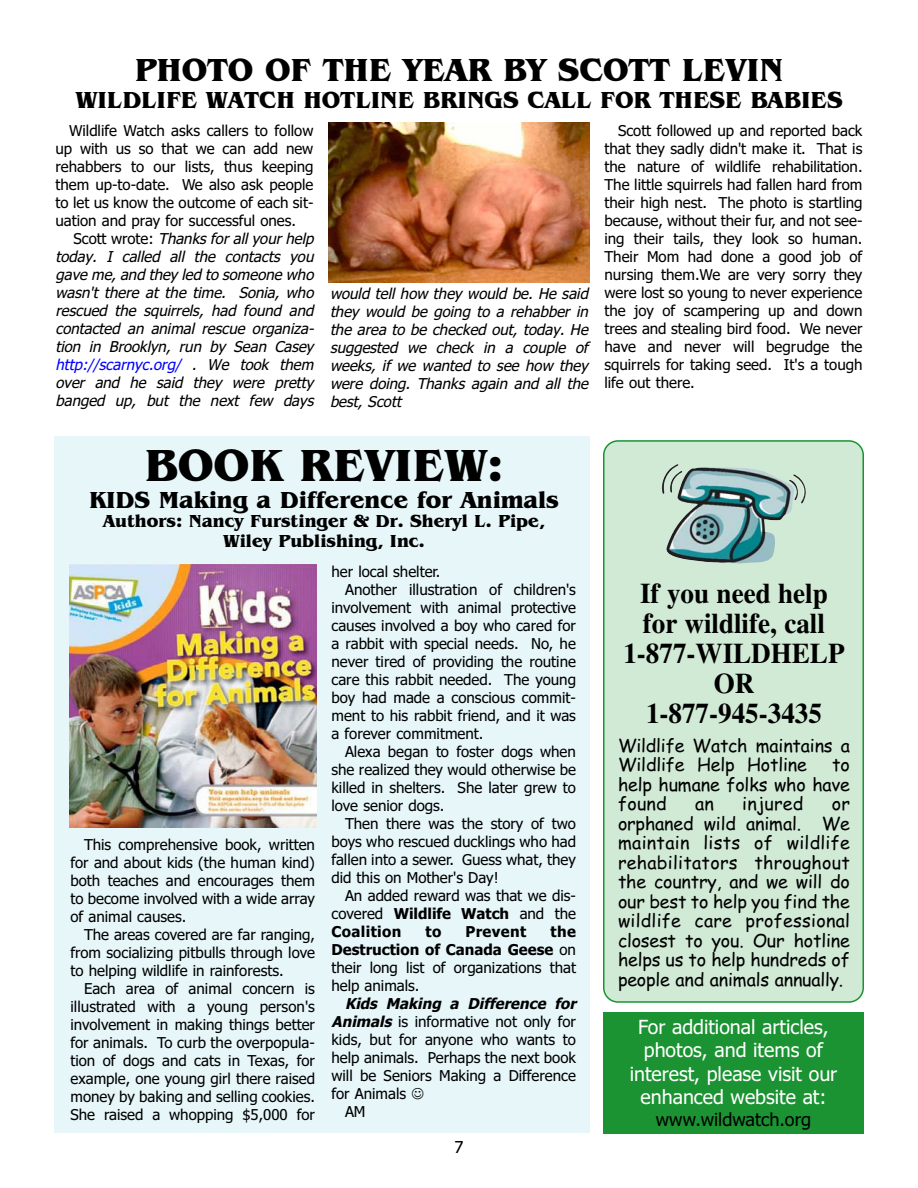
<style>
.page{position:relative;width:918px;height:1188px;background:#fff}
.page>*{position:absolute;margin:0;border:0;box-sizing:border-box;transform-origin:0 0}
.t1{font:46.5px "TT4 BCFO00";color:#000}
.t2{font:33px "TT4 BCFO00";color:#000}
.t3{font:700 28.5px/30px "Times";color:#000;text-align:center;scale:.95 1}
.t4{font:24px "TT4 BCFO00";color:#000}
.t5{font:19.5px/23.4px "TT4 BDDO00";color:#fff;text-align:center}
.t6{font:18px/19.5px "TT4 C35 O00";letter-spacing:-.015em;color:#000;text-align:justify}
.t7{font:18px/19.5px "TT4 BCFO00";color:#000;text-align:center}
.t8{font:18px "TT4 BDDO00";color:#000}
.t9{font:18px "TT4 C35 O00";letter-spacing:.01em;color:#000}
.t10{font:16.5px "TT4 BDDO00";color:#000}
.t11{font:15px/18px "TT4 BDDO00";color:#000;text-align:justify}
.t12{font:italic 15px/18px "TT4 BDDO00";color:#000}
.t13{font:15px/18px "TT4 BFBO00";color:#000;text-align:right}
.t14{font:italic 15px "TT4 BFBO00";color:#000}
.t15{font:15px "TT4 BFBO00";letter-spacing:.025em;color:#000}
.s1{font-style:normal}
.s2{color:#00f}
.s3{font-family:"TT4 BFBO00"}
.s4{font-family:"TT4 BDDO00"}
.s5{font-family:"TT4 BFBO00";font-style:italic}
.s6{font-family:"TT4 C19 O00"}
</style>
<div class="page">
<div style="left:603px;top:440px;width:261px;height:563px;background:#d1ead6"></div>
<img style="left:661px;top:464px;width:145px;height:100px">
<img style="left:328px;top:123px;width:262px;height:159px">
<div style="left:54px;top:437px;width:536px;height:696px;background:#e6f6f9"></div>
<img style="left:70px;top:565px;width:247px;height:262px">
<div style="left:603px;top:1012px;width:261px;height:122px;background:#1b9332"></div>
<h2 class="t2" style="left:135px;top:57px;width:650px">PHOTO OF THE YEAR BY SCOTT LEVIN</h2>
<h3 class="t4" style="left:75px;top:91px;width:769px">WILDLIFE WATCH HOTLINE BRINGS CALL FOR THESE BABIES</h3>
<p class="t11" style="left:56px;top:123px;width:260px;text-indent:14px">Wildlife Watch asks callers to follow up with us so that we can add new rehabbers to our lists, thus keeping them up-to-date. We also ask people to let us know the outcome of each sit&shy;uation and pray for successful ones.</p>
<p class="t12" style="left:55px;top:231px;width:263px;text-indent:18px"><span class="s1">Scott wrote:</span> Thanks for all your help today . I called all the contacts you gave me, and they led to someone who wasn't there at the time. Sonia, who rescued the squirrels, had found and contacted an animal rescue organiza&shy;tion in Brooklyn, run by Sean Casey <span class="s2">http://scarnyc.org/</span> . We took them over and he said they were pretty banged up, but the next few days</p>
<h1 class="t1" style="left:144px;top:448px;width:361px">BOOK REVIEW:</h1>
<h3 class="t4" style="left:89px;top:491px;width:471px">KIDS Making a Difference for Animals</h3>
<p class="t7" style="left:103px;top:513px;width:443px">Authors: Nancy Furstinger &amp; Dr. Sheryl L. Pipe,<br>Wiley Publishing, Inc.</p>
<p class="t12" style="left:330px;top:286px;width:263px">would tell how they would be. He said they would be going to a rehabber in the area to be checked out, today . He suggested we check in a couple of weeks, if we wanted to see how they were doing. Thanks again and all the best, Scott</p>
<p class="t11" style="left:70px;top:837px;width:246px;text-indent:14px">This comprehensive book, written for and about kids (the human kind) both teaches and encourages them to become involved with a wide array of animal causes.</p>
<p class="t11" style="left:70px;top:927px;width:246px;text-indent:14px">The areas covered are far ranging, from socializing pitbulls through love to helping wildlife in rainforests.</p>
<p class="t11" style="left:70px;top:981px;width:246px;text-indent:14px">Each area of animal concern is illustrated with a young person's involvement in making things better for animals. To curb the overpopula&shy;tion of dogs and cats in Texas, for example, one young girl there raised money by baking and selling cookies.<br>She raised a whopping $5,000 for</p>
<p class="t11" style="left:332px;top:564px;width:110px">her local shelter.</p>
<p class="t11" style="left:345px;top:582px;width:232px">Another illustration of children's</p>
<p class="t11" style="left:332px;top:600px;width:246px">involvement with animal protective</p>
<p class="t11" style="left:332px;top:618px;width:246px">causes involved a boy who cared for</p>
<p class="t11" style="left:332px;top:636px;width:246px">a rabbit with special needs. No, he</p>
<p class="t11" style="left:332px;top:654px;width:246px">never tired of providing the routine</p>
<p class="t11" style="left:332px;top:672px;width:246px">care this rabbit needed. The young</p>
<p class="t11" style="left:332px;top:690px;width:246px">boy had made a conscious commit-</p>
<p class="t11" style="left:332px;top:708px;width:246px">ment to his rabbit friend, and it was</p>
<p class="t11" style="left:332px;top:726px;width:153px">a forever commitment.</p>
<p class="t11" style="left:345px;top:744px;width:232px">Alexa began to foster dogs when</p>
<p class="t11" style="left:332px;top:762px;width:246px">she realized they would otherwise be</p>
<p class="t11" style="left:332px;top:780px;width:246px">killed in shelters. She later grew to</p>
<p class="t11" style="left:332px;top:798px;width:114px">love senior dogs.</p>
<p class="t11" style="left:345px;top:816px;width:232px">Then there was the story of two</p>
<p class="t11" style="left:332px;top:834px;width:246px">boys who rescued ducklings who had</p>
<p class="t11" style="left:332px;top:852px;width:246px">fallen into a sewer. Guess what, they</p>
<p class="t11" style="left:332px;top:870px;width:169px">did this on Mother's Day!</p>
<p class="t11" style="left:345px;top:888px;width:232px">An added reward was that we dis-</p>
<p class="t11" style="left:332px;top:906px;width:246px">covered <span class="s3">Wildlife Watch</span> and the</p>
<p class="t15" style="left:332px;top:925px;width:71px">Coalition</p>
<p class="t13" style="left:426px;top:924px;width:17px">to</p>
<p class="t15" style="left:465px;top:925px;width:62px">Prevent</p>
<p class="t13" style="left:332px;top:924px;width:246px">the<br>Destruction of Canada Geese <span class="s4">on</span></p>
<p class="t11" style="left:332px;top:960px;width:246px">their long list of organizations that help animals.</p>
<p class="t14" style="left:345px;top:997px;width:236px">Kids Making a Difference for</p>
<p class="t11" style="left:332px;top:1014px;width:246px"><span class="s5">Animals</span> is informative not only for</p>
<p class="t11" style="left:332px;top:1032px;width:246px">kids, but for anyone who wants to</p>
<p class="t11" style="left:332px;top:1050px;width:246px">help animals. Perhaps the next book</p>
<p class="t11" style="left:332px;top:1068px;width:246px">will be Seniors Making a Difference</p>
<p class="t11" style="left:332px;top:1086px;width:94px">for Animals <span class="s6">☺</span></p>
<p class="t11" style="left:345px;top:1104px;width:22px">AM</p>
<p class="t10" style="left:454px;top:1140px;width:11px">7</p>
<p class="t11" style="left:604px;top:123px;width:260px;text-indent:14px">Scott followed up and reported back that they sadly didn't make it. That is the nature of wildlife rehabilitation.<br>The little squirrels had fallen hard from their high nest. The photo is startling because, without their fur, and not see&shy;ing their tails, they look so human.<br>Their Mom had done a good job of nursing them.We are very sorry they were lost so young to never experience the joy of scampering up and down trees and stealing bird food. We never have and never will begrudge the squirrels for taking seed. It's a tough life out there.</p>
<h3 class="t3" style="left:623px;top:581px;width:234px">If you need help for wildlife, call<br>1-877-WILDHELP<br>OR<br>1-877-945-3435</h3>
<p class="t6" style="left:618px;top:737px;width:234px">Wildlife Watch maintains a<br>Wildlife Help Hotline</p>
<p class="t6" style="left:618px;top:757px;width:234px;text-indent:214px">to help humane folks who have found</p>
<p class="t6" style="left:695px;top:796px;width:20px">an</p>
<p class="t9" style="left:742px;top:796px;width:63px">injured</p>
<p class="t6" style="left:618px;top:796px;width:234px;text-indent:214px">or orphaned wild animal. We maintain lists of wildlife rehabilitators throughout the country, and we will do our best to help you find the wildlife care professional closest to you. Our hotline helps us to help hundreds of people and animals annually.</p>
<h3 class="t5" style="left:630px;top:1017px;width:209px">For additional articles, photos, and items of interest, please visit our enhanced website at:</h3>
<p class="t8" style="left:656px;top:1113px;width:157px">www.wildwatch.org</p>
</div>
